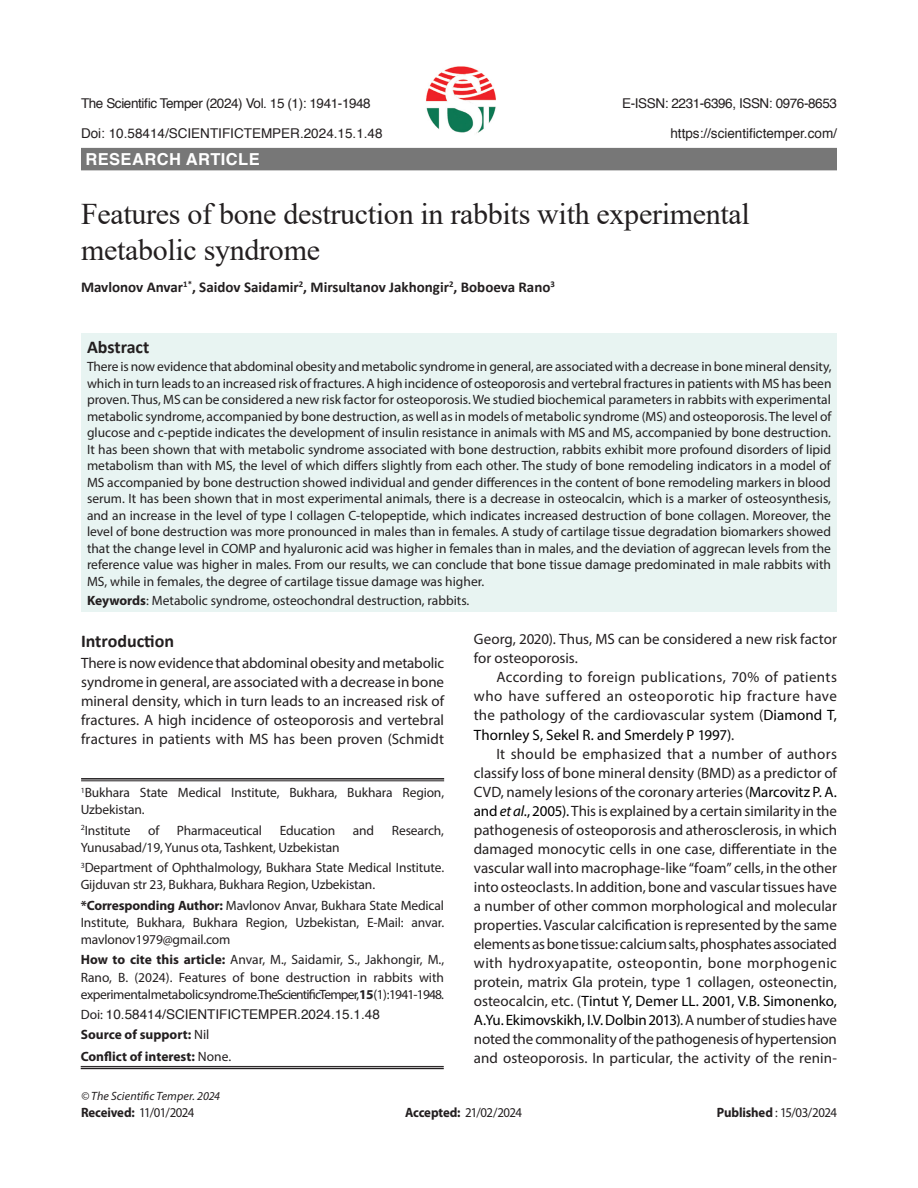
<style>
.page{position:relative;width:918px;height:1188px;background:#fff}
.page>*{position:absolute;margin:0;border:0;box-sizing:border-box;transform-origin:0 0}
.article_head{font:30px/36px "Times New Roman";letter-spacing:-.01em;color:#231f20}
.Sub-Head-1{font:700 18px "Calibri";color:#231f20}
.Subject{font:700 16.5px "Helvetica";letter-spacing:.025em;color:#fff}
.text{font:15px/19px "Myriad Pro";letter-spacing:.005em;color:#231f20;text-align:justify}
.Body_flush{font:15px/19px "Myriad Pro";letter-spacing:.005em;color:#231f20;text-align:justify}
.author{font:700 15px "Calibri";color:#231f20}
.Abstract{font:13.5px/16.5px "Myriad Pro";color:#231f20;text-align:justify}
.affiliation{font:13.5px/17.2px "Myriad Pro";letter-spacing:-.01em;color:#231f20}
.Running_Head{font:13.5px "Helvetica";letter-spacing:-.03em;color:#231f20}
.Running_Head-2{font:13.5px "Helvetica";color:#231f20}
.ref{font:13.5px "Myriad Pro";letter-spacing:-.04em;color:#231f20;scale:.95 1}
.affiliation-2{font:700 13.5px "Myriad Pro";color:#231f20}
.affiliation-3{font:13.5px "Helvetica";color:#231f20}
.Bottom_1st_page{font:italic 12px "Myriad Pro";letter-spacing:.005em;color:#231f20}
.s1{font-weight:700}
.s2{font-family:"Myriad Pro"}
.s3{font-weight:400}
.s4{color:#000}
.s5{font-style:italic;color:#000}
</style>
<div class="page">
<div style="left:81px;top:333px;width:756px;height:278px;background:#e8f4f2"></div>
<div style="left:81px;top:148px;width:756px;height:22px;background:#777"></div>
<hr style="left:81px;top:778px;width:363px;height:2px;background:#231f20">
<hr style="left:81px;top:781px;width:363px;height:1px;background:#231f20">
<hr style="left:81px;top:1066px;width:363px;height:1px;background:#231f20">
<hr style="left:81px;top:1068px;width:363px;height:1px;background:#231f20">
<img style="left:426px;top:66px;width:70px;height:68px">
<p class="Running_Head" style="left:81px;top:92px;width:291px">The Scientific Temper (2024) Vol. 15 (1): 1941-1948</p>
<p class="Running_Head" style="left:622px;top:92px;width:216px">E-ISSN: 2231-6396, ISSN: 0976-8653</p>
<p class="Running_Head-2" style="left:81px;top:122px;width:303px">Doi: 10.58414/SCIENTIFICTEMPER.2024.15.1.48</p>
<p class="Running_Head-2" style="left:670px;top:122px;width:168px">https://scientifictemper.com/</p>
<p class="Subject" style="left:86px;top:146px;width:176px">RESEARCH ARTICLE</p>
<p class="article_head" style="left:81px;top:195px;width:670px">Features of bone destruction in rabbits with experimental metabolic syndrome</p>
<p class="author" style="left:81px;top:276px;width:475px">Mavlonov Anvar<sup>1*</sup>, Saidov Saidamir<sup>2</sup>, Mirsultanov Jakhongir<sup>2</sup>, Boboeva Rano<sup>3</sup></p>
<p class="Sub-Head-1" style="left:87px;top:334px;width:64px">Abstract</p>
<p class="Abstract" style="left:87px;top:358px;width:746px">There is now evidence that abdominal obesity and metabolic syndrome in general, are associated with a decrease in bone mineral density, which in turn leads to an increased risk of fractures. A high incidence of osteoporosis and vertebral fractures in patients with MS has been proven. Thus, MS can be considered a new risk factor for osteoporosis. We studied biochemical parameters in rabbits with experimental metabolic syndrome, accompanied by bone destruction, as well as in models of metabolic syndrome (MS) and osteoporosis. The level of glucose and c-peptide indicates the development of insulin resistance in animals with MS and MS, accompanied by bone destruction.<br>It has been shown that with metabolic syndrome associated with bone destruction, rabbits exhibit more profound disorders of lipid metabolism than with MS, the level of which differs slightly from each other. The study of bone remodeling indicators in a model of MS accompanied by bone destruction showed individual and gender differences in the content of bone remodeling markers in blood serum. It has been shown that in most experimental animals, there is a decrease in osteocalcin, which is a marker of osteosynthesis, and an increase in the level of type I collagen C-telopeptide, which indicates increased destruction of bone collagen. Moreover, the level of bone destruction was more pronounced in males than in females. A study of cartilage tissue degradation biomarkers showed that the change level in COMP and hyaluronic acid was higher in females than in males, and the deviation of aggrecan levels from the reference value was higher in males. From our results, we can conclude that bone tissue damage predominated in male rabbits with MS, while in females, the degree of cartilage tissue damage was higher.</p>
<p class="Abstract" style="left:87px;top:592px;width:384px"><span class="s1">Keywords</span>: Metabolic syndrome, osteochondral destruction, rabbits.</p>
<p class="Sub-Head-1" style="left:81px;top:628px;width:95px">Introduction</p>
<p class="Body_flush" style="left:81px;top:653px;width:365px">There is now evidence that abdominal obesity and metabolic syndrome in general, are associated with a decrease in bone mineral density, which in turn leads to an increased risk of fractures. A high incidence of osteoporosis and vertebral fractures in patients with MS has been proven (Schmidt</p>
<p class="affiliation" style="left:81px;top:784px;width:365px"><sup>1</sup>Bukhara State Medical Institute, Bukhara, Bukhara Region,<br>Uzbekistan.</p>
<p class="affiliation" style="left:81px;top:821px;width:51px"><sup>2</sup>Institute</p>
<p class="affiliation" style="left:148px;top:821px;width:13px">of</p>
<p class="affiliation" style="left:177px;top:821px;width:87px">Pharmaceutical</p>
<p class="affiliation" style="left:280px;top:821px;width:57px">Education</p>
<p class="affiliation" style="left:353px;top:821px;width:23px">and</p>
<p class="affiliation" style="left:392px;top:821px;width:54px">Research,</p>
<p class="affiliation" style="left:81px;top:839px;width:261px">Yunusabad/19, Yunus ota, Tashkent, Uzbekistan</p>
<p class="affiliation" style="left:81px;top:859px;width:365px"><sup>3</sup>Department of Ophthalmology, Bukhara State Medical Institute.<br>Gijduvan str 23, Bukhara, Bukhara Region, Uzbekistan.</p>
<p class="affiliation" style="left:81px;top:896px;width:365px;text-align:justify"><span class="s1">*Corresponding Author:</span> Mavlonov Anvar, Bukhara State Medical Institute, Bukhara, Bukhara Region, Uzbekistan, E-Mail: anvar. mavlonov1979@gmail.com</p>
<p class="affiliation" style="left:81px;top:951px;width:365px;text-align:justify"><span class="s1">How to cite this article:</span> Anvar, M., Saidamir, S., Jakhongir, M., Rano, B. (2024). Features of bone destruction in rabbits with experimental metabolic syndrome. The Scientific Temper, <span class="s1">15</span>(1):1941-1948.</p>
<p class="affiliation-3" style="left:81px;top:1004px;width:301px"><span class="s2">Doi:</span> 10.58414/SCIENTIFICTEMPER.2024.15.1.48</p>
<p class="affiliation-2" style="left:81px;top:1027px;width:130px">Source of support: <span class="s3">Nil</span></p>
<p class="affiliation-2" style="left:81px;top:1049px;width:152px">Conflict of interest: <span class="s3">None.</span></p>
<p class="Body_flush" style="left:474px;top:629px;width:365px">Georg, 2020). Thus, MS can be considered a new risk factor for osteoporosis.</p>
<p class="text" style="left:474px;top:668px;width:365px;text-indent:22px">According to foreign publications, 70% of patients who have suffered an osteoporotic hip fracture have the pathology of the cardiovascular system (<span class="s4">Diamond T, Thornley S, Sekel R. and Smerdely P 1997)</span>.</p>
<p class="text" style="left:474px;top:744px;width:365px;text-indent:22px">It should be emphasized that a number of authors classify loss of bone mineral density (BMD) as a predictor of CVD, namely lesions of the coronary arteries (<span class="s4">Marcovitz P. A. and</span> <span class="s5">et al</span><span class="s4">., 2005).</span> This is explained by a certain similarity in the pathogenesis of osteoporosis and atherosclerosis, in which damaged monocytic cells in one case, differentiate in the vascular wall into macrophage-like “foam” cells, in the other into osteoclasts. In addition, bone and vascular tissues have a number of other common morphological and molecular properties. Vascular calcification is represented by the same elements as bone tissue: calcium salts, phosphates associated with hydroxyapatite, osteopontin, bone morphogenic protein, matrix Gla protein, type 1 collagen, osteonectin, osteocalcin, etc. (<span class="s4">Tintut Y, Demer LL. 2001, V.B. Simonenko, A.Yu. Ekimovskikh, I.V. Dolbin 2013)</span>. A number of studies have noted the commonality of the pathogenesis of hypertension and osteoporosis. In particular, the activity of the renin-</p>
<p class="Bottom_1st_page" style="left:81px;top:1089px;width:141px">© The Scientific Temper. 2024</p>
<p class="ref" style="left:81px;top:1104px;width:121px"><span class="s1">Received:</span> 11/01/2024</p>
<p class="ref" style="left:405px;top:1104px;width:125px"><span class="s1">Accepted:</span> 21/02/2024</p>
<p class="ref" style="left:717px;top:1104px;width:128px"><span class="s1">Published</span> : 15/03/2024</p>
</div>
